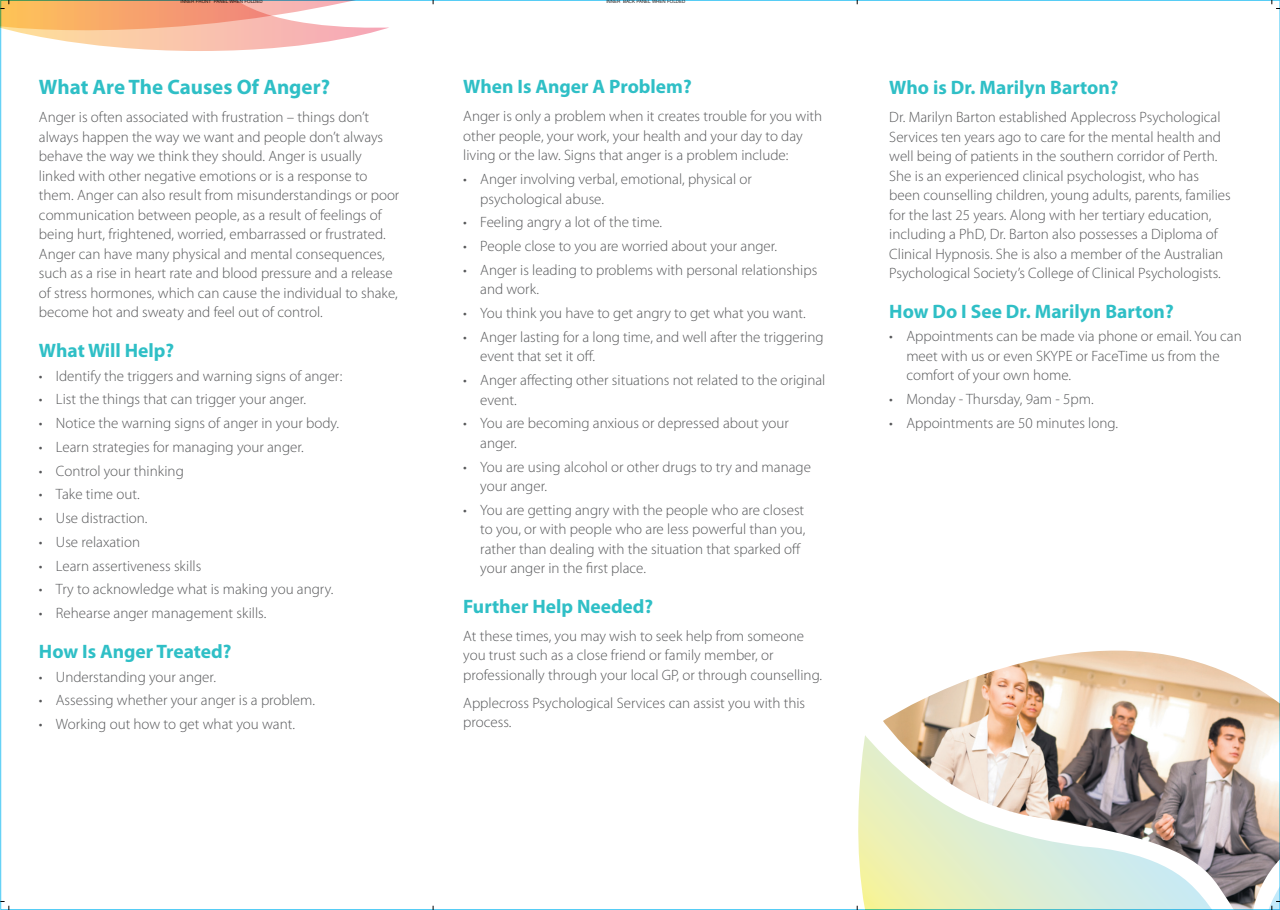
<style>
.page{position:relative;width:1280px;height:910px;background:#fff}
.page>*{position:absolute;margin:0;border:0;box-sizing:border-box;transform-origin:0 0}
.Body_Copy{font:700 21px "Myriad Pro";color:#2fbfc6}
.Subtitle{font:700 19.5px "Myriad Pro";color:#2fbfc6}
.Body_Copy-2{font:300 15px/19.5px "Myriad Pro";color:#57585a}
.t1{font:4.5px "Helvetica LT Std";color:#231f20}
</style>
<div class="page">
<svg style="left:0;top:901px;width:10px;height:9px"></svg>
<svg style="left:1271px;top:0;width:9px;height:9px"></svg>
<img style="left:911px;top:651px;width:369px;height:54px">
<img style="left:857px;top:705px;width:423px;height:205px">
<svg style="left:0;top:0;width:454px;height:51px"></svg>
<p class="t1" style="left:180px;top:-1px;width:84px">INNER FRONT PANEL WHEN FOLDED</p>
<p class="t1" style="left:606px;top:-1px;width:80px">INNER BACK PANEL WHEN FOLDED</p>
<p class="Body_Copy" style="left:39px;top:74px;width:293px">What Are The Causes Of Anger?</p>
<p class="Body_Copy-2" style="left:39px;top:108px;width:362px">Anger is often associated with frustration – things don’t always happen the way we want and people don’t always behave the way we think they should. Anger is usually linked with other negative emotions or is a response to them. Anger can also result from misunderstandings or poor communication between people, as a result of feelings of being hurt, frightened, worried, embarrassed or frustrated.<br>Anger can have many physical and mental consequences, such as a rise in heart rate and blood pressure and a release of stress hormones, which can cause the individual to shake, become hot and sweaty and feel out of control.</p>
<p class="Subtitle" style="left:39px;top:338px;width:137px">What Will Help?</p>
<p class="Body_Copy-2" style="left:39px;top:366px;width:305px">• Identify the triggers and warning signs of anger:</p>
<p class="Body_Copy-2" style="left:39px;top:390px;width:269px">• List the things that can trigger your anger.</p>
<p class="Body_Copy-2" style="left:39px;top:413px;width:302px">• Notice the warning signs of anger in your body.</p>
<p class="Body_Copy-2" style="left:39px;top:437px;width:266px">• Learn strategies for managing your anger.</p>
<p class="Body_Copy-2" style="left:39px;top:461px;width:146px">• Control your thinking</p>
<p class="Body_Copy-2" style="left:39px;top:485px;width:102px">• Take time out.</p>
<p class="Body_Copy-2" style="left:39px;top:508px;width:110px">• Use distraction.</p>
<p class="Body_Copy-2" style="left:39px;top:532px;width:103px">• Use relaxation</p>
<p class="Body_Copy-2" style="left:39px;top:556px;width:164px">• Learn assertiveness skills</p>
<p class="Body_Copy-2" style="left:39px;top:580px;width:296px">• Try to acknowledge what is making you angry.</p>
<p class="Body_Copy-2" style="left:39px;top:603px;width:229px">• Rehearse anger management skills.</p>
<p class="Subtitle" style="left:39px;top:638px;width:194px">How Is Anger Treated?</p>
<p class="Body_Copy-2" style="left:39px;top:667px;width:178px">• Understanding your anger.</p>
<p class="Body_Copy-2" style="left:39px;top:690px;width:278px">• Assessing whether your anger is a problem.</p>
<p class="Body_Copy-2" style="left:39px;top:714px;width:258px">• Working out how to get what you want.</p>
<p class="Subtitle" style="left:463px;top:74px;width:230px">When Is Anger A Problem?</p>
<p class="Body_Copy-2" style="left:463px;top:106px;width:360px">Anger is only a problem when it creates trouble for you with other people, your work, your health and your day to day living or the law. Signs that anger is a problem include:</p>
<p class="Body_Copy-2" style="left:480px;top:169px;width:273px;text-indent:-17px">• Anger involving verbal, emotional, physical or psychological abuse.</p>
<p class="Body_Copy-2" style="left:463px;top:212px;width:200px">• Feeling angry a lot of the time.</p>
<p class="Body_Copy-2" style="left:463px;top:236px;width:315px">• People close to you are worried about your anger.</p>
<p class="Body_Copy-2" style="left:480px;top:260px;width:339px;text-indent:-17px">• Anger is leading to problems with personal relationships and work.</p>
<p class="Body_Copy-2" style="left:463px;top:303px;width:344px">• You think you have to get angry to get what you want.</p>
<p class="Body_Copy-2" style="left:480px;top:327px;width:345px;text-indent:-17px">• Anger lasting for a long time, and well after the triggering event that set it off.</p>
<p class="Body_Copy-2" style="left:480px;top:370px;width:347px;text-indent:-17px">• Anger affecting other situations not related to the original event.</p>
<p class="Body_Copy-2" style="left:480px;top:413px;width:310px;text-indent:-17px">• You are becoming anxious or depressed about your anger.</p>
<p class="Body_Copy-2" style="left:480px;top:457px;width:332px;text-indent:-17px">• You are using alcohol or other drugs to try and manage your anger.</p>
<p class="Body_Copy-2" style="left:480px;top:500px;width:327px;text-indent:-17px">• You are getting angry with the people who are closest to you, or with people who are less powerful than you, rather than dealing with the situation that sparked off your anger in the first place.</p>
<p class="Subtitle" style="left:463px;top:594px;width:191px">Further Help Needed?</p>
<p class="Body_Copy-2" style="left:463px;top:626px;width:360px">At these times, you may wish to seek help from someone you trust such as a close friend or family member, or professionally through your local GP, or through counselling.</p>
<p class="Body_Copy-2" style="left:463px;top:693px;width:343px">Applecross Psychological Services can assist you with this process.</p>
<p class="Subtitle" style="left:889px;top:75px;width:231px">Who is Dr. Marilyn Barton?</p>
<p class="Body_Copy-2" style="left:889px;top:107px;width:343px">Dr. Marilyn Barton established Applecross Psychological Services ten years ago to care for the mental health and well being of patients in the southern corridor of Perth.<br>She is an experienced clinical psychologist, who has been counselling children, young adults, parents, families for the last 25 years. Along with her tertiary education, including a PhD, Dr. Barton also possesses a Diploma of Clinical Hypnosis. She is also a member of the Australian Psychological Society’s College of Clinical Psychologists.</p>
<p class="Subtitle" style="left:889px;top:298px;width:286px">How Do I See Dr. Marilyn Barton?</p>
<p class="Body_Copy-2" style="left:906px;top:326px;width:337px;text-indent:-17px">• Appointments can be made via phone or email. You can meet with us or even SKYPE or FaceTime us from the comfort of your own home.</p>
<p class="Body_Copy-2" style="left:889px;top:389px;width:206px">• Monday - Thursday, 9am - 5pm.</p>
<p class="Body_Copy-2" style="left:889px;top:413px;width:230px">• Appointments are 50 minutes long.</p>
</div>
